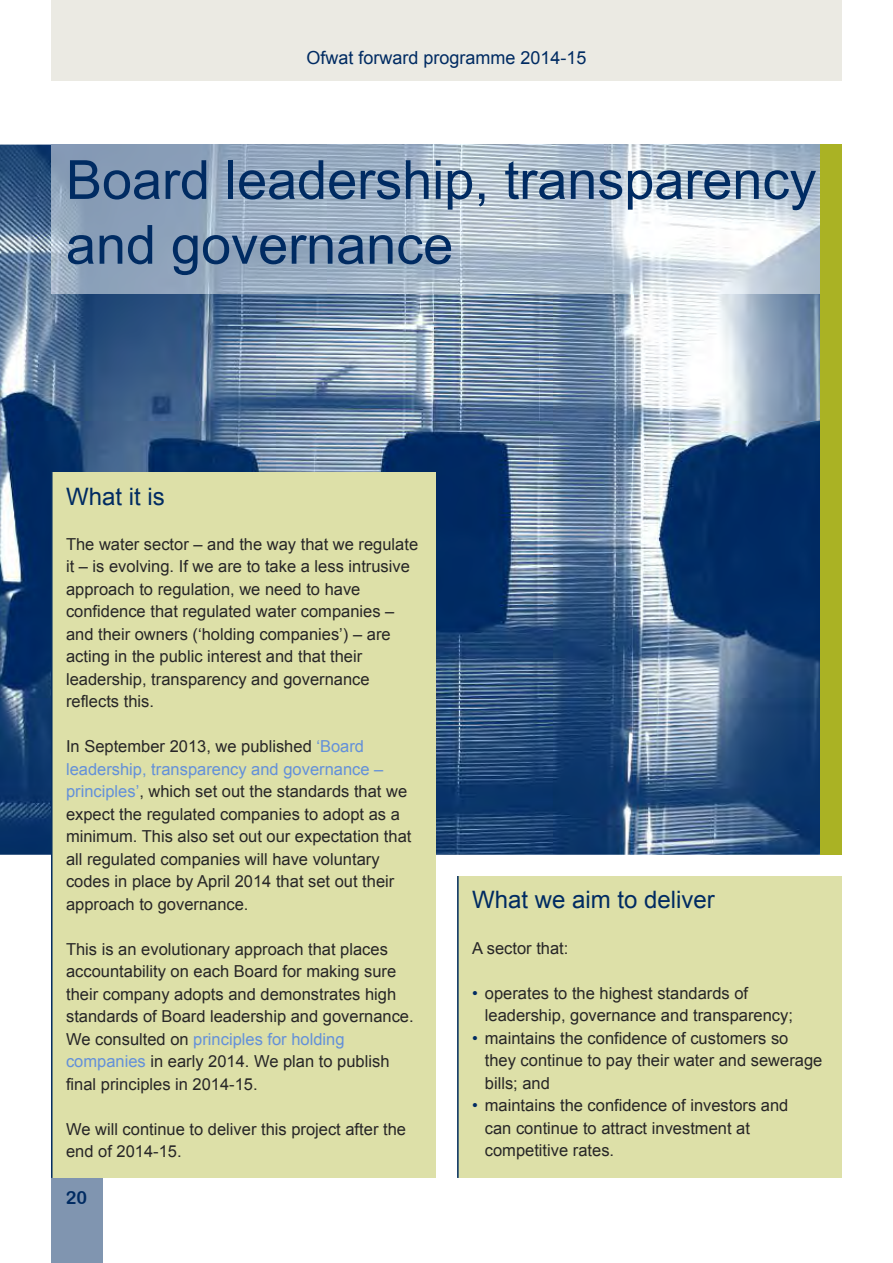
<style>
.page{position:relative;width:893px;height:1263px;background:#fff}
.page>*{position:absolute;margin:0;border:0;box-sizing:border-box;transform-origin:0 0}
.t1{font:54px/64.8px "Arial";color:#002b62}
.t2{font:24px "Arial";color:#002b62}
.t3{font:18px "Arial";color:#002b62}
.t4{font:18px "Arial Rounded MT Bold";color:#002b62}
.t5{font:16.5px/22.5px "Arial";color:#272627}
.s1{color:#6390d9}
.s2{color:#002b62}
</style>
<div class="page">
<div style="left:51px;top:1178px;width:51px;height:85px;background:#8095b0"></div>
<div style="left:51px;top:0;width:791px;height:81px;background:#ebeae3"></div>
<img style="left:0;top:145px;width:821px;height:710px">
<img style="left:51px;top:145px;width:770px;height:148px">
<div style="left:821px;top:145px;width:21px;height:710px;background:#aab224"></div>
<div style="left:457px;top:876px;width:385px;height:302px;background:#dde0a8"></div>
<div style="left:51px;top:472px;width:385px;height:706px;background:#dde0a8"></div>
<hr style="left:51px;top:472px;width:2px;height:706px;background:#002b62">
<hr style="left:457px;top:876px;width:2px;height:302px;background:#002b62">
<p class="t3" style="left:306px;top:48px;width:282px">Ofwat forward programme 2014-15</p>
<h1 class="t1" style="left:66px;top:148px;width:752px">Board leadership, transparency and governance</h1>
<h2 class="t2" style="left:66px;top:483px;width:100px">What it is</h2>
<p class="t5" style="left:66px;top:532px;width:354px">The water sector – and the way that we regulate it – is evolving. If we are to take a less intrusive approach to regulation, we need to have confidence that regulated water companies – and their owners (‘holding companies’) – are acting in the public interest and that their leadership, transparency and governance reflects this.</p>
<p class="t5" style="left:66px;top:735px;width:347px">In September 2013, we published <span class="s1">‘Board leadership, transparency and governance – principles’</span>, which set out the standards that we expect the regulated companies to adopt as a minimum. This also set out our expectation that all regulated companies will have voluntary codes in place by April 2014 that set out their approach to governance.</p>
<p class="t5" style="left:66px;top:938px;width:349px">This is an evolutionary approach that places accountability on each Board for making sure their company adopts and demonstrates high standards of Board leadership and governance.<br>We consulted on <span class="s1">principles for holding companies</span> in early 2014. We plan to publish final principles in 2014-15.</p>
<p class="t5" style="left:66px;top:1118px;width:341px">We will continue to deliver this project after the end of 2014-15.</p>
<p class="t4" style="left:66px;top:1187px;width:23px">20</p>
<h2 class="t2" style="left:472px;top:887px;width:244px">What we aim to deliver</h2>
<p class="t5" style="left:472px;top:936px;width:98px">A sector that:</p>
<p class="t5" style="left:485px;top:981px;width:310px;text-indent:-13px"><span class="s2">•</span> operates to the highest standards of leadership, governance and transparency;</p>
<p class="t5" style="left:485px;top:1026px;width:339px;text-indent:-13px"><span class="s2">•</span> maintains the confidence of customers so they continue to pay their water and sewerage bills; and</p>
<p class="t5" style="left:485px;top:1094px;width:305px;text-indent:-13px"><span class="s2">•</span> maintains the confidence of investors and can continue to attract investment at competitive rates.</p>
</div>
